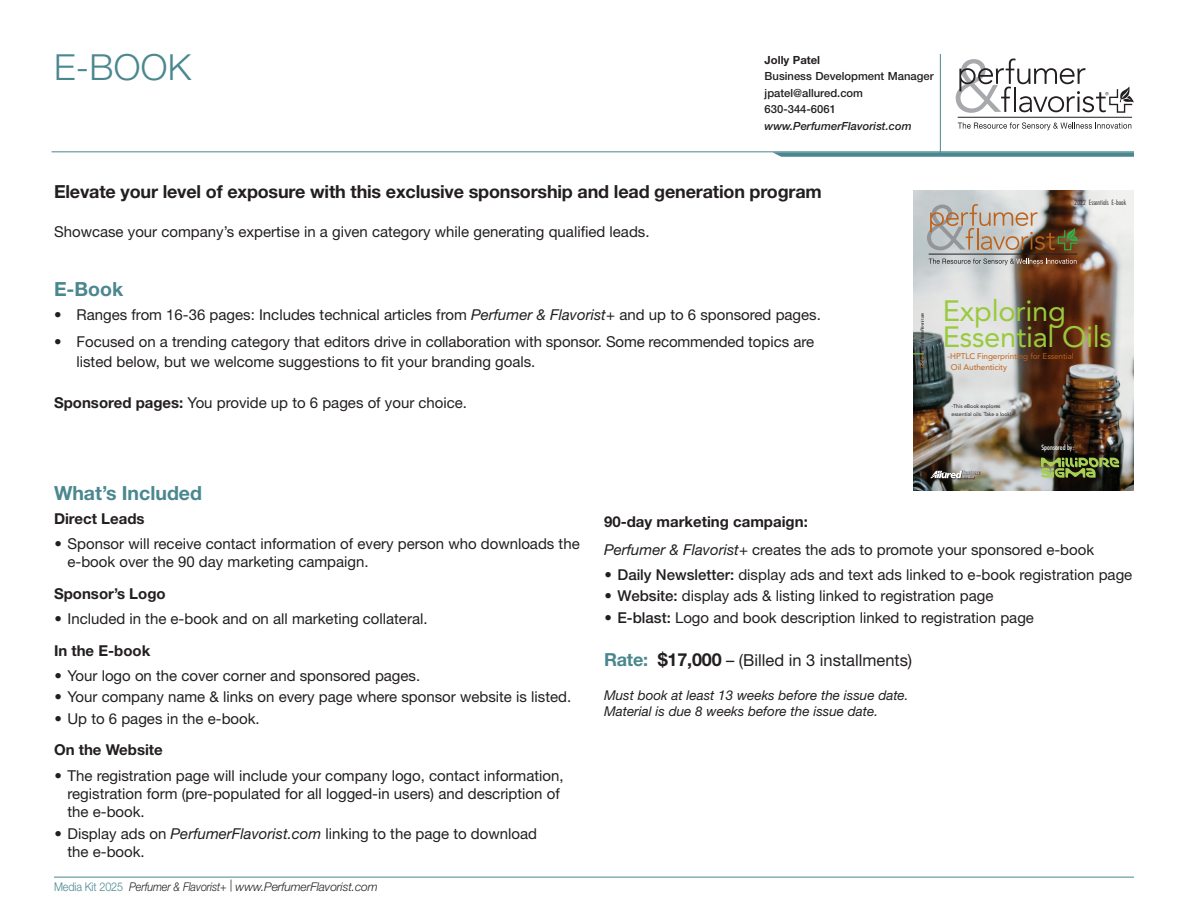
<style>
.page{position:relative;width:1188px;height:918px;background:#fff}
.page>*{position:absolute;margin:0;border:0;box-sizing:border-box;transform-origin:0 0}
.Category_Headline{font:300 36px "Helvetica Neue LT Std";color:#4a878f}
.t1{font:29.1px/25px "Avenir";letter-spacing:-.01em;color:#99ca3b}
.t2{font:700 19.5px "Helvetica Neue LT Std";color:#4a878f}
.Deck{font:700 18px "Helvetica Neue LT Std";letter-spacing:-.01em;color:#231f20}
.t3{font:16.5px "Helvetica Neue LT Std";color:#231f20}
.t4{font:15px/18px "Helvetica Neue LT Std";color:#231f20}
.t5{font:700 15px "Helvetica Neue LT Std";color:#231f20}
.t6{font:italic 13.5px/16.5px "Helvetica Neue LT Std";color:#231f20}
.t7{font:italic 300 12px "Helvetica Neue LT Std";letter-spacing:-.01em;color:#231f20;scale:.9 1}
.Sales_Rep_Info{font:500 11.25px "Helvetica Neue LT Std";color:#231f20}
.Sales_Website{font:italic 500 11.25px "Helvetica Neue LT Std";color:#231f20}
.Sales_Rep_Name{font:700 11.25px "Helvetica Neue LT Std";color:#231f20}
.t8{font:8.1px/10.8px "Avenir";letter-spacing:-.01em;color:#bf6118}
.t9{font:500 condensed 7.5px "Futura BT";color:#fff}
.t10{font:300 condensed 7.35px "Futura BT";color:#231f20}
.t11{font:5.4px/7.5px "Avenir";letter-spacing:-.01em;color:#231f20}
.t12{font:italic 500 condensed 4.5px "Futura BT";color:#231f20}
.s1{font-style:italic}
.s2{font-weight:700}
.s3{font-style:normal;color:#4a878f}
.s4{font-weight:500}
.s5{font-weight:700;font-size:18px;color:#4a878f}
.s6{font-weight:700;font-size:18px}
</style>
<div class="page">
<hr style="left:54px;top:877px;width:1080px;height:1px;background:#4a878f">
<hr style="left:940px;top:54px;width:1px;height:101px;background:#4a878f">
<hr style="left:52px;top:151px;width:1082px;height:1px;background:#4a878f">
<svg style="left:772px;top:152px;width:362px;height:5px;background:#5c929a"></svg>
<svg style="left:958px;top:122px;width:173px;height:8px"></svg>
<hr style="left:958px;top:117px;width:174px;height:1px;background:#231f20">
<svg style="left:956px;top:58px;width:178px;height:55px"></svg>
<img style="left:914px;top:190px;width:220px;height:301px">
<div style="left:930px;top:470px;width:51px;height:10px;background:#231f20;opacity:.75"></div>
<svg style="left:930px;top:470px;width:49px;height:8px"></svg>
<svg style="left:929px;top:258px;width:148px;height:7px"></svg>
<hr style="left:929px;top:254px;width:148px;height:1px;background:#231f20">
<img style="left:927px;top:204px;width:152px;height:47px">
<svg style="left:914px;top:354px;width:11px;height:14px"></svg>
<svg style="left:1041px;top:458px;width:78px;height:20px;background:#627535"></svg>
<p class="Category_Headline" style="left:54px;top:45px;width:139px">E-BOOK</p>
<p class="Sales_Rep_Name" style="left:765px;top:53px;width:57px">Jolly Patel</p>
<p class="Sales_Rep_Info" style="left:765px;top:69px;width:171px">Business Development Manager</p>
<p class="Sales_Rep_Info" style="left:765px;top:86px;width:100px">jpatel@allured.com</p>
<p class="Sales_Rep_Info" style="left:765px;top:102px;width:73px">630-344-6061</p>
<p class="Sales_Website" style="left:765px;top:119px;width:149px">www.PerfumerFlavorist.com</p>
<p class="Deck" style="left:54px;top:180px;width:769px">Elevate your level of exposure with this exclusive sponsorship and lead generation program</p>
<p class="t4" style="left:54px;top:222px;width:597px">Showcase your company’s expertise in a given category while generating qualified leads.</p>
<p class="t2" style="left:54px;top:277px;width:71px">E-Book</p>
<p class="t4" style="left:54px;top:306px;width:768px">• Ranges from 16-36 pages: Includes technical articles from <span class="s1">Perfumer &amp; Flavorist+</span> and up to 6 sponsored pages.</p>
<p class="t4" style="left:76px;top:332px;width:739px;line-height:19.5px;text-indent:-22px">• Focused on a trending category that editors drive in collaboration with sponsor. Some recommended topics are listed below, but we welcome suggestions to fit your branding goals.</p>
<p class="t4" style="left:54px;top:393px;width:415px"><span class="s2">Sponsored pages:</span> You provide up to 6 pages of your choice.</p>
<p class="t10" style="left:1075px;top:198px;width:53px">2022 Essentials E-book</p>
<p class="t12" style="left:919px;top:351px;width:41px;rotate:-90deg">www.PerfumerFlavorist.com</p>
<p class="t1" style="left:943px;top:299px;width:170px">Exploring<br>Essential Oils</p>
<p class="t8" style="left:951px;top:351px;width:124px;text-indent:-3px">-HPTLC Fingerprinting for Essential<br>Oil Authenticity</p>
<p class="t11" style="left:952px;top:403px;width:62px">-This eBook explores essential oils. Take a look!</p>
<p class="t9" style="left:1041px;top:443px;width:35px">Sponsored by:</p>
<p class="t2" style="left:54px;top:481px;width:150px">What’s Included</p>
<p class="t5" style="left:54px;top:509px;width:92px">Direct Leads</p>
<p class="t4" style="left:68px;top:535px;width:514px;text-indent:-13px">• Sponsor will receive contact information of every person who downloads the e-book over the 90 day marketing campaign.</p>
<p class="t5" style="left:54px;top:584px;width:113px">Sponsor’s Logo</p>
<p class="t4" style="left:55px;top:610px;width:375px">• Included in the e-book and on all marketing collateral.</p>
<p class="t5" style="left:54px;top:641px;width:98px">In the E-book</p>
<p class="t4" style="left:55px;top:667px;width:367px">• Your logo on the cover corner and sponsored pages.</p>
<p class="t4" style="left:55px;top:688px;width:518px">• Your company name &amp; links on every page where sponsor website is listed.</p>
<p class="t4" style="left:55px;top:709px;width:207px">• Up to 6 pages in the e-book.</p>
<p class="t5" style="left:54px;top:740px;width:110px">On the Website</p>
<p class="t4" style="left:68px;top:766px;width:498px;text-indent:-13px">• The registration page will include your company logo, contact information, registration form (pre-populated for all logged-in users) and description of the e-book.</p>
<p class="t4" style="left:68px;top:825px;width:471px;text-indent:-13px">• Display ads on <span class="s1">PerfumerFlavorist.com</span> linking to the page to download the e-book.</p>
<p class="t7" style="left:54px;top:879px;width:361px"><span class="s3">Media Kit 2025</span> Perfumer &amp; Flavorist+ | www.PerfumerFlavorist.com</p>
<p class="t5" style="left:604px;top:512px;width:205px">90-day marketing campaign:</p>
<p class="t4" style="left:604px;top:540px;width:492px"><span class="s1">Perfumer &amp; Flavorist+</span> creates the ads to promote your sponsored e-book</p>
<p class="t4" style="left:605px;top:566px;width:529px"><span class="s4">• Daily Newsletter:</span> display ads and text ads linked to e-book registration page</p>
<p class="t4" style="left:605px;top:587px;width:390px"><span class="s4">• Website:</span> display ads &amp; listing linked to registration page</p>
<p class="t4" style="left:605px;top:608px;width:431px"><span class="s4">• E-blast:</span> Logo and book description linked to registration page</p>
<p class="t3" style="left:604px;top:650px;width:310px"><span class="s5">Rate:</span> <span class="s6">$17,000</span> – (Billed in 3 installments)</p>
<p class="t6" style="left:604px;top:687px;width:306px">Must book at least 13 weeks before the issue date.<br>Material is due 8 weeks before the issue date.</p>
</div>
